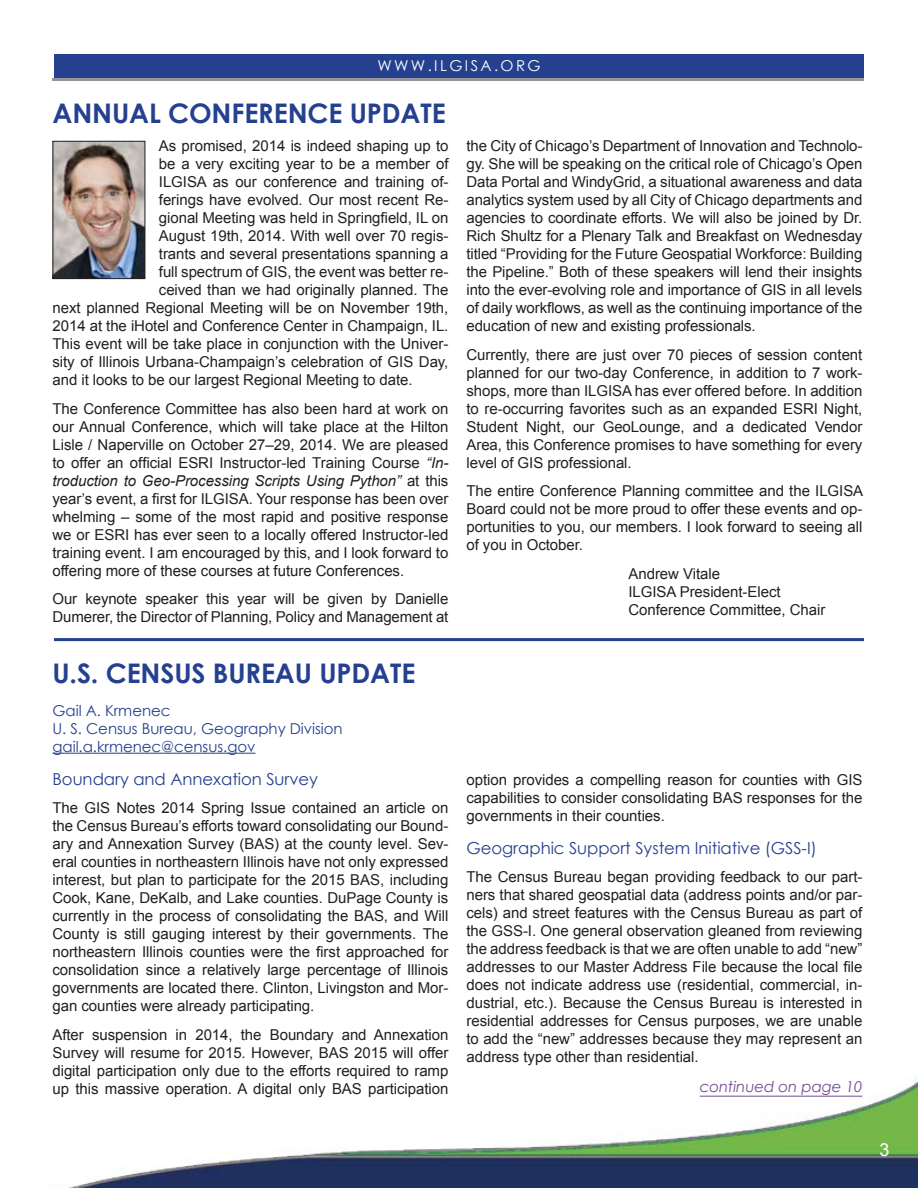
<style>
.page{position:relative;width:918px;height:1188px;background:#fff}
.page>*{position:absolute;margin:0;border:0;box-sizing:border-box;transform-origin:0 0}
.t1{font:700 27px "Century Gothic";letter-spacing:-.005em;color:#25408f}
.t2{font:18px "Arial";color:#fff}
.t3{font:16.5px "Century Gothic";letter-spacing:-.005em;color:#25408f}
.t4{font:15px/18px "Arial";letter-spacing:-.005em;color:#231f20;text-align:justify}
.t5{font:15px/18px "Century Gothic";letter-spacing:-.005em;color:#25408f}
.t6{font:italic 15px "Century Gothic";letter-spacing:-.005em;color:#714993}
.t7{font:15px "Century Gothic";letter-spacing:.16em;color:#fff}
.s1{font-style:italic}
</style>
<div class="page">
<img style="left:55px;top:1076px;width:863px;height:112px">
<div style="left:54px;top:54px;width:810px;height:25px;background:#25408f"></div>
<hr style="left:54px;top:79px;width:810px;height:2px;background:#939598">
<hr style="left:52px;top:79px;width:810px;height:2px;background:#939598">
<hr style="left:54px;top:638px;width:810px;height:3px;background:#25408f">
<hr style="left:52px;top:753px;width:204px;height:1px;background:#25408f">
<img style="left:54px;top:143px;width:89px;height:134px">
<div style="left:52px;top:141px;width:93px;height:138px;border:1px solid #231f20"></div>
<hr style="left:700px;top:1096px;width:162px;height:1px;background:#714993">
<p class="t7" style="left:377px;top:57px;width:165px">WWW.ILGISA.ORG</p>
<h1 class="t1" style="left:52px;top:96px;width:395px">ANNUAL CONFERENCE UPDATE</h1>
<p class="t4" style="left:159px;top:137px;width:291px">As promised, 2014 is indeed shaping up to</p>
<p class="t4" style="left:159px;top:155px;width:291px">be a very exciting year to be a member of</p>
<p class="t4" style="left:159px;top:173px;width:291px">ILGISA as our conference and training of-</p>
<p class="t4" style="left:159px;top:191px;width:291px">ferings have evolved. Our most recent Re-</p>
<p class="t4" style="left:159px;top:209px;width:291px">gional Meeting was held in Springfield, IL on</p>
<p class="t4" style="left:159px;top:227px;width:291px">August 19th, 2014. With well over 70 regis-</p>
<p class="t4" style="left:159px;top:245px;width:291px">trants and several presentations spanning a</p>
<p class="t4" style="left:159px;top:263px;width:291px">full spectrum of GIS, the event was better re-</p>
<p class="t4" style="left:159px;top:281px;width:291px">ceived than we had originally planned. The</p>
<p class="t4" style="left:52px;top:299px;width:397px">next planned Regional Meeting will be on November 19th,</p>
<p class="t4" style="left:52px;top:317px;width:397px">2014 at the iHotel and Conference Center in Champaign, IL.</p>
<p class="t4" style="left:52px;top:335px;width:397px">This event will be take place in conjunction with the Univer-</p>
<p class="t4" style="left:52px;top:353px;width:397px">sity of Illinois Urbana-Champaign’s celebration of GIS Day,</p>
<p class="t4" style="left:52px;top:371px;width:362px">and it looks to be our largest Regional Meeting to date.</p>
<p class="t4" style="left:52px;top:400px;width:398px">The Conference Committee has also been hard at work on our Annual Conference, which will take place at the Hilton Lisle / Naperville on October 27–29, 2014. We are pleased to offer an official ESRI Instructor-led Training Course <span class="s1">“In&shy;troduction to Geo-Processing Scripts Using Python”</span> at this year’s event, a first for ILGISA. Your response has been over whelming – some of the most rapid and positive response we or ESRI has ever seen to a locally offered Instructor-led training event. I am encouraged by this, and I look forward to offering more of these courses at future Conferences.</p>
<p class="t4" style="left:52px;top:590px;width:397px">Our keynote speaker this year will be given by Danielle<br>Dumerer, the Director of Planning, Policy and Management at</p>
<h1 class="t1" style="left:52px;top:656px;width:364px">U.S. CENSUS BUREAU UPDATE</h1>
<p class="t5" style="left:52px;top:701px;width:292px">Gail A. Krmenec<br>U. S. Census Bureau, Geography Division gail.a.krmenec@census.gov</p>
<p class="t3" style="left:52px;top:769px;width:267px">Boundary and Annexation Survey</p>
<p class="t4" style="left:52px;top:799px;width:397px">The GIS Notes 2014 Spring Issue contained an article on the Census Bureau’s efforts toward consolidating our Bound&shy;ary and Annexation Survey (BAS) at the county level. Sev&shy;eral counties in northeastern Illinois have not only expressed interest, but plan to participate for the 2015 BAS, including Cook, Kane, DeKalb, and Lake counties. DuPage County is currently in the process of consolidating the BAS, and Will County is still gauging interest by their governments. The northeastern Illinois counties were the first approached for consolidation since a relatively large percentage of Illinois governments are located there. Clinton, Livingston and Mor&shy;gan counties were already participating.</p>
<p class="t4" style="left:52px;top:1026px;width:397px">After suspension in 2014, the Boundary and Annexation Survey will resume for 2015. However, BAS 2015 will offer digital participation only due to the efforts required to ramp up this massive operation. A digital only BAS participation</p>
<p class="t4" style="left:466px;top:137px;width:397px">the City of Chicago’s Department of Innovation and Technolo&shy;gy. She will be speaking on the critical role of Chicago’s Open Data Portal and WindyGrid, a situational awareness and data analytics system used by all City of Chicago departments and agencies to coordinate efforts. We will also be joined by Dr.<br>Rich Shultz for a Plenary Talk and Breakfast on Wednesday titled “Providing for the Future Geospatial Workforce: Building the Pipeline.” Both of these speakers will lend their insights into the ever-evolving role and importance of GIS in all levels of daily workflows, as well as the continuing importance of the education of new and existing professionals.</p>
<p class="t4" style="left:466px;top:346px;width:397px">Currently, there are just over 70 pieces of session content planned for our two-day Conference, in addition to 7 work&shy;shops, more than ILGISA has ever offered before. In addition to re-occurring favorites such as an expanded ESRI Night, Student Night, our GeoLounge, and a dedicated Vendor Area, this Conference promises to have something for every level of GIS professional.</p>
<p class="t4" style="left:466px;top:482px;width:398px">The entire Conference Planning committee and the ILGISA Board could not be more proud to offer these events and op&shy;portunities to you, our members. I look forward to seeing all of you in October.</p>
<p class="t4" style="left:628px;top:565px;width:198px;text-align:left">Andrew Vitale<br>ILGISA President-Elect<br>Conference Committee, Chair</p>
<p class="t4" style="left:466px;top:771px;width:397px">option provides a compelling reason for counties with GIS capabilities to consider consolidating BAS responses for the governments in their counties.</p>
<p class="t3" style="left:466px;top:838px;width:352px">Geographic Support System Initiative (GSS-I)</p>
<p class="t4" style="left:466px;top:868px;width:397px">The Census Bureau began providing feedback to our part&shy;ners that shared geospatial data (address points and/or par&shy;cels) and street features with the Census Bureau as part of the GSS-I. One general observation gleaned from reviewing the address feedback is that we are often unable to add “new” addresses to our Master Address File because the local file does not indicate address use (residential, commercial, in&shy;dustrial, etc.). Because the Census Bureau is interested in residential addresses for Census purposes, we are unable to add the “new” addresses because they may represent an address type other than residential.</p>
<p class="t6" style="left:700px;top:1077px;width:164px">continued on page 10</p>
<p class="t2" style="left:880px;top:1137px;width:12px">3</p>
</div>
